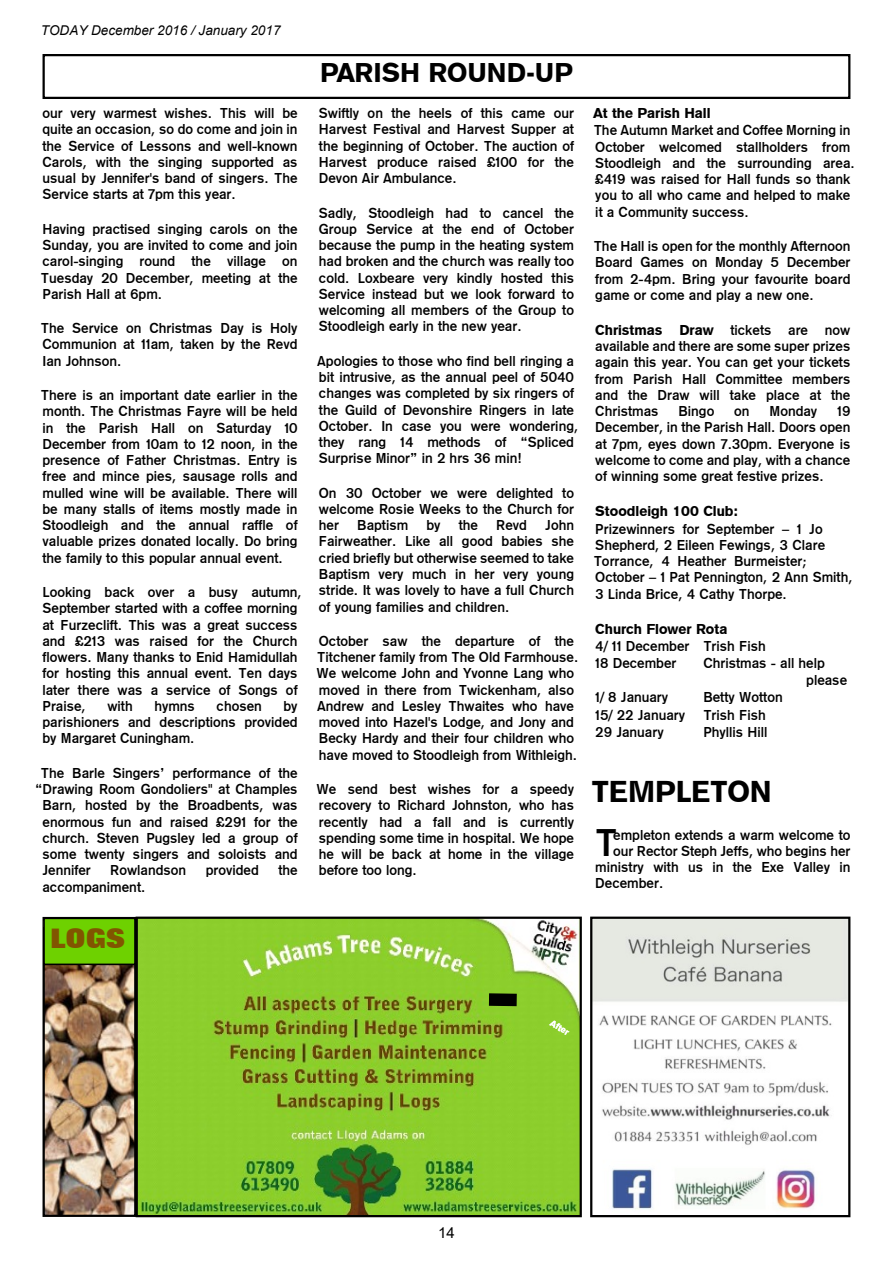
<style>
.page{position:relative;width:893px;height:1263px;background:#fff}
.page>*{position:absolute;margin:0;border:0;box-sizing:border-box;transform-origin:0 0}
.t1{font:38.25px "Gothic 725 BT Bold A";color:#000}
.t2{font:30px "Gothic 725 BT Black A";color:#000}
.t3{font:27px "Gothic 725 BT Black A";color:#000}
.t4{font:800 27px "Folio BT";color:#815500}
.t5{font:15px "Arial";color:#000}
.t6{font:14.25px/16.2px "Gothic 725 BT Bold A";color:#000;text-align:justify}
.t7{font:14.25px "Gothic 725 BT Black A";color:#000}
.t8{font:italic 13.5px "Arial";color:#000}
.t9{font:9px "Gothic 725 BT Black A";color:#fff}
.s1{font-family:"Gothic 725 BT Bold A"}
</style>
<div class="page">
<div style="left:43px;top:54px;width:807px;height:45px;border:2px solid #000"></div>
<img style="left:139px;top:919px;width:440px;height:295px">
<div style="left:136px;top:916px;width:446px;height:301px;border:2px solid #000"></div>
<div style="left:489px;top:993px;width:28px;height:13px;background:#000;border:2px solid #000"></div>
<img style="left:46px;top:966px;width:87px;height:247px">
<div style="left:43px;top:963px;width:93px;height:253px;border:2px solid #000"></div>
<div style="left:44px;top:918px;width:91px;height:46px;background:#6ed100"></div>
<div style="left:43px;top:918px;width:93px;height:47px;border:2px solid #000"></div>
<img style="left:593px;top:919px;width:254px;height:291px">
<div style="left:590px;top:916px;width:260px;height:301px;border:2px solid #000"></div>
<p class="t8" style="left:41px;top:25px;width:241px">TODAY December 2016 / January 2017</p>
<p class="t6" style="left:43px;top:106px;width:257px">our very warmest wishes. This will be quite an occasion, so do come and join in the Service of Lessons and well-known Carols, with the singing supported as usual by Jennifer's band of singers. The Service starts at 7pm this year.</p>
<p class="t6" style="left:41px;top:222px;width:258px">Having practised singing carols on the Sunday, you are invited to come and join carol-singing round the village on Tuesday 20 December, meeting at the Parish Hall at 6pm.</p>
<p class="t6" style="left:41px;top:321px;width:258px">The Service on Christmas Day is Holy Communion at 11am, taken by the Revd Ian Johnson.</p>
<p class="t6" style="left:41px;top:388px;width:258px">There is an important date earlier in the month. The Christmas Fayre will be held in the Parish Hall on Saturday 10<br>December from 10am to 12 noon, in the presence of Father Christmas. Entry is free and mince pies, sausage rolls and mulled wine will be available. There will be many stalls of items mostly made in Stoodleigh and the annual raffle of valuable prizes donated locally. Do bring the family to this popular annual event.</p>
<p class="t6" style="left:43px;top:585px;width:261px;text-align:left">Looking back over a busy autumn, September started with a coffee morning at Furzeclift. This was a great success and £213 was raised for the Church flowers. Many thanks to Enid Hamidullah for hosting this annual event. Ten days later there was a service of Songs of Praise,</p>
<p class="t6" style="left:43px;top:699px;width:257px;text-indent:241px">by parishioners and descriptions provided by Margaret Cuningham.</p>
<p class="t6" style="left:41px;top:766px;width:258px">The Barle Singers’ performance of the</p>
<p class="t6" style="left:35px;top:782px;width:264px">“Drawing Room Gondoliers" at Champles</p>
<p class="t6" style="left:43px;top:798px;width:257px">Barn, hosted by the Broadbents, was</p>
<p class="t6" style="left:43px;top:815px;width:257px">enormous fun and raised £291 for the</p>
<p class="t6" style="left:43px;top:831px;width:257px">church. Steven Pugsley led a group of</p>
<p class="t6" style="left:43px;top:847px;width:257px">some twenty singers and soloists and</p>
<p class="t6" style="left:43px;top:863px;width:50px">Jennifer</p>
<p class="t6" style="left:110px;top:863px;width:77px">Rowlandson</p>
<p class="t6" style="left:206px;top:863px;width:55px">provided</p>
<p class="t6" style="left:278px;top:863px;width:21px">the</p>
<p class="t6" style="left:43px;top:880px;width:104px">accompaniment.</p>
<p class="t6" style="left:107px;top:699px;width:27px">with</p>
<p class="t6" style="left:154px;top:699px;width:42px">hymns</p>
<p class="t6" style="left:217px;top:699px;width:47px">chosen</p>
<h3 class="t4" style="left:50px;top:928px;width:77px">LOGS</h3>
<h3 class="t3" style="left:320px;top:62px;width:254px">PARISH ROUND-UP</h3>
<p class="t6" style="left:319px;top:106px;width:257px">Swiftly on the heels of this came our Harvest Festival and Harvest Supper at the beginning of October. The auction of Harvest produce raised £100 for the Devon Air Ambulance.</p>
<p class="t6" style="left:319px;top:206px;width:257px">Sadly, Stoodleigh had to cancel the Group Service at the end of October because the pump in the heating system had broken and the church was really too cold. Loxbeare very kindly hosted this Service instead but we look forward to welcoming all members of the Group to Stoodleigh early in the new year.</p>
<p class="t6" style="left:317px;top:354px;width:263px;text-align:left">Apologies to those who find bell ringing a bit intrusive, as the annual peel of 5040 changes was completed by six ringers of the Guild of Devonshire Ringers in late October. In case you were wondering, they rang 14 methods of “Spliced Surprise Minor” in 2 hrs 36 min!</p>
<p class="t6" style="left:319px;top:486px;width:257px">On 30 October we were delighted to welcome Rosie Weeks to the Church for her</p>
<p class="t6" style="left:319px;top:518px;width:257px;text-indent:226px">John Fairweather. Like all good babies she cried briefly but otherwise seemed to take Baptism very much in her very young stride. It was lovely to have a full Church of young families and children.</p>
<p class="t6" style="left:316px;top:634px;width:263px;text-align:left">October saw the departure of the Titchener family from The Old Farmhouse.<br>We welcome John and Yvonne Lang who moved in there from Twickenham, also Andrew and Lesley Thwaites who have moved into Hazel's Lodge, and Jony and Becky Hardy and their four children who have moved to Stoodleigh from Withleigh.</p>
<p class="t6" style="left:316px;top:782px;width:259px">We send best wishes for a speedy recovery to Richard Johnston, who has recently had a fall and is currently spending some time in hospital. We hope he will be back at home in the village before too long.</p>
<p class="t6" style="left:357px;top:518px;width:53px">Baptism</p>
<p class="t6" style="left:426px;top:518px;width:16px">by</p>
<p class="t6" style="left:459px;top:518px;width:21px">the</p>
<p class="t6" style="left:496px;top:518px;width:32px">Revd</p>
<p class="t7" style="left:593px;top:107px;width:119px">At the Parish Hall</p>
<p class="t6" style="left:594px;top:123px;width:262px;text-align:left">The Autumn Market and Coffee Morning in October welcomed stallholders from Stoodleigh and the surrounding area. £419 was raised for Hall funds so thank you to all who came and helped to make it a Community success.</p>
<p class="t6" style="left:594px;top:239px;width:258px">The Hall is open for the monthly Afternoon Board Games on Monday 5 December from 2-4pm. Bring your favourite board game or come and play a new one.</p>
<p class="t7" style="left:595px;top:324px;width:257px">Christmas Draw <span class="s1">tickets are now</span></p>
<p class="t6" style="left:595px;top:339px;width:257px">available and there are some super prizes again this year. You can get your tickets from Parish Hall Committee members and the Draw will take place at the Christmas</p>
<p class="t6" style="left:678px;top:404px;width:37px">Bingo</p>
<p class="t6" style="left:734px;top:404px;width:17px">on</p>
<p class="t6" style="left:769px;top:404px;width:49px">Monday</p>
<p class="t6" style="left:595px;top:404px;width:257px;text-indent:242px">19<br>December, in the Parish Hall. Doors open at 7pm, eyes down 7.30pm. Everyone is welcome to come and play, with a chance of winning some great festive prizes.</p>
<p class="t7" style="left:595px;top:506px;width:144px">Stoodleigh 100 Club:</p>
<p class="t6" style="left:594px;top:522px;width:260px;text-align:left">Prizewinners for September – 1 Jo Shepherd, 2 Eileen Fewings, 3 Clare Torrance, 4 Heather Burmeister; October – 1 Pat Pennington, 2 Ann Smith, 3 Linda Brice, 4 Cathy Thorpe.</p>
<p class="t7" style="left:595px;top:623px;width:133px">Church Flower Rota</p>
<p class="t6" style="left:595px;top:639px;width:172px;line-height:17.1px">4/ 11 December Trish Fish<br>18 December</p>
<p class="t6" style="left:806px;top:656px;width:42px;line-height:17.1px;text-indent:-103px">Christmas - all help please</p>
<p class="t6" style="left:595px;top:691px;width:74px">1/ 8 January</p>
<p class="t6" style="left:703px;top:691px;width:81px">Betty Wotton</p>
<p class="t6" style="left:595px;top:708px;width:91px">15/ 22 January</p>
<p class="t6" style="left:703px;top:708px;width:64px">Trish Fish</p>
<p class="t6" style="left:595px;top:725px;width:70px">29 January</p>
<p class="t6" style="left:703px;top:725px;width:66px">Phyllis Hill</p>
<h2 class="t2" style="left:592px;top:779px;width:181px">TEMPLETON</h2>
<h1 class="t1" style="left:595px;top:827px;width:24px">T</h1>
<p class="t6" style="left:613px;top:828px;width:239px">empleton extends a warm welcome to</p>
<p class="t6" style="left:613px;top:844px;width:239px">our Rector Steph Jeffs, who begins her</p>
<p class="t6" style="left:595px;top:860px;width:257px">ministry with us in the Exe Valley in</p>
<p class="t6" style="left:595px;top:877px;width:69px">December.</p>
<p class="t9" style="left:553px;top:1019px;width:22px;rotate:30deg">After</p>
<p class="t5" style="left:438px;top:1227px;width:18px">14</p>
</div>
